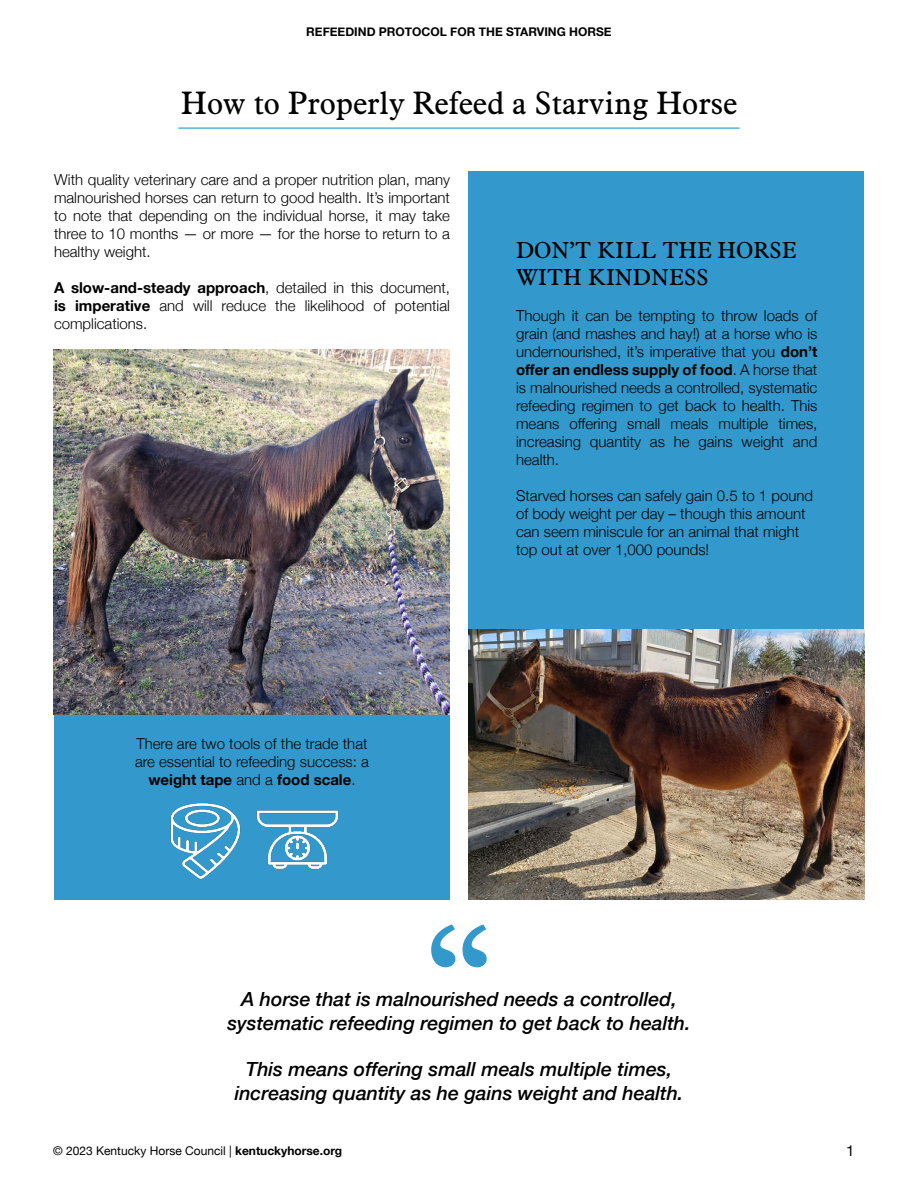
<style>
.page{position:relative;width:918px;height:1188px;background:#fff}
.page>*{position:absolute;margin:0;border:0;box-sizing:border-box;transform-origin:0 0}
.t1{font:145.65px "Aldine 721 BT";color:#39c}
.t2{font:31.65px "Aldine 721 BT";color:#000}
.t3{font:22.5px/27px "Aldine 721 BT";color:#000}
.t4{font:italic 500 19.5px/23.4px "Helvetica Neue";color:#000;text-align:center}
.t5{font:300 15px/18px "Helvetica Neue";color:#000;text-align:justify}
.t6{font:15px "Helvetica Neue";color:#000}
.t7{font:12px "Helvetica Neue";color:#000}
.t8{font:700 12px "Helvetica Neue";color:#000}
.s1{font-weight:700}
</style>
<div class="page">
<div style="left:54px;top:715px;width:396px;height:185px;background:#39c"></div>
<hr style="left:178px;top:128px;width:562px;height:1px;background:#39c">
<img style="left:170px;top:803px;width:71px;height:76px">
<img style="left:257px;top:810px;width:82px;height:59px">
<img style="left:53px;top:349px;width:396px;height:366px">
<div style="left:468px;top:171px;width:396px;height:459px;background:#39c"></div>
<img style="left:469px;top:630px;width:396px;height:270px">
<p class="t8" style="left:306px;top:22px;width:307px">REFEEDIND PROTOCOL FOR THE STARVING HORSE</p>
<h2 class="t2" style="left:181px;top:83px;width:558px">How to Properly Refeed a Starving Horse</h2>
<p class="t5" style="left:54px;top:170px;width:398px">With quality veterinary care and a proper nutrition plan, many malnourished horses can return to good health. It’s important to note that depending on the individual horse, it may take three to 10 months — or more — for the horse to return to a healthy weight.</p>
<p class="t5" style="left:54px;top:278px;width:398px"><span class="s1">A slow-and-steady approach</span>, detailed in this document, <span class="s1">is imperative</span> and will reduce the likelihood of potential complications.</p>
<h3 class="t3" style="left:516px;top:236px;width:282px">DON’T KILL THE HORSE<br>WITH KINDNESS</h3>
<p class="t5" style="left:516px;top:305px;width:303px">Though it can be tempting to throw loads of grain (and mashes and hay!) at a horse who is undernourished, it’s imperative that you <span class="s1">don’t offer an endless supply of food</span>. A horse that is malnourished needs a controlled, systematic refeeding regimen to get back to health. This means offering small meals multiple times, increasing quantity as he gains weight and health.</p>
<p class="t5" style="left:516px;top:485px;width:299px;text-align:left">Starved horses can safely gain 0.5 to 1 pound of body weight per day – though this amount can seem miniscule for an animal that might top out at over 1,000 pounds!</p>
<p class="t5" style="left:135px;top:733px;width:235px;text-align:center">There are two tools of the trade that are essential to refeeding success: a <span class="s1">weight tape</span> and a <span class="s1">food scale</span>.</p>
<h1 class="t1" style="left:425px;top:889px;width:69px">“</h1>
<h3 class="t4" style="left:241px;top:986px;width:437px">A horse that is malnourished needs a controlled,</h3>
<h3 class="t4" style="left:227px;top:1010px;width:465px">systematic refeeding regimen to get back to health.</h3>
<h3 class="t4" style="left:235px;top:1056px;width:450px">This means offering small meals multiple times, increasing quantity as he gains weight and health.</h3>
<p class="t7" style="left:53px;top:1142px;width:290px">© 2023 Kentucky Horse Council | <span class="s1">kentuckyhorse.org</span></p>
<p class="t6" style="left:846px;top:1140px;width:10px">1</p>
</div>
